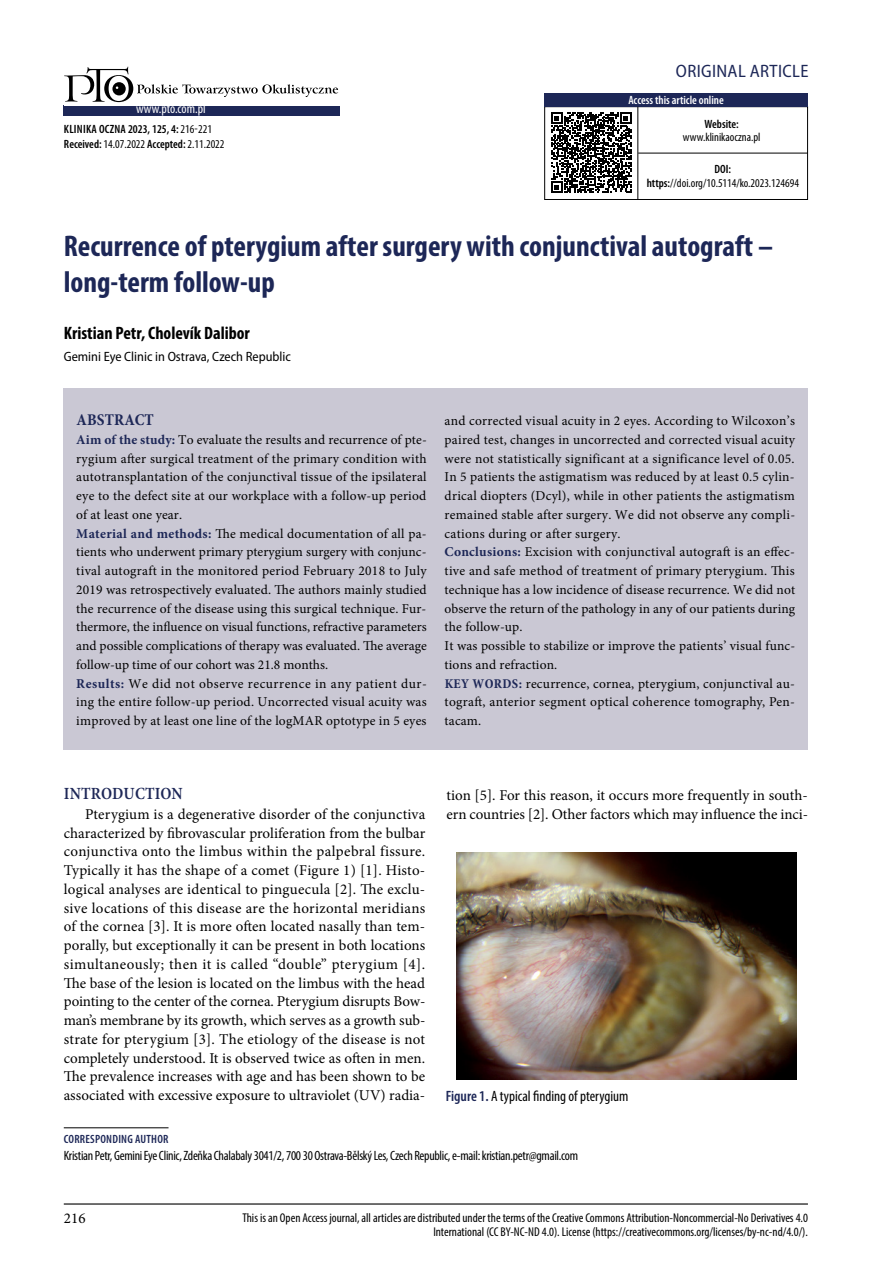
<style>
.page{position:relative;width:893px;height:1263px;background:#fff}
.page>*{position:absolute;margin:0;border:0;box-sizing:border-box;transform-origin:0 0}
.t1{font:700 condensed 30px/36px "Myriad Pro";color:#1d2757}
.t2{font:700 condensed 18px "Myriad Pro";color:#000}
.t3{font:semi-condensed 18px "Myriad Pro";letter-spacing:.02em;color:#1d2757}
.t4{font:600 condensed 17.25px "Minion Pro";letter-spacing:.01em;color:#1d2757}
.t5{font:700 condensed 16.5px "Minion Pro";letter-spacing:.01em;color:#1d2757}
.t6{font:15px/18.8px "Minion Pro";color:#000;text-align:justify}
.t7{font:condensed 15px "Myriad Pro";color:#000}
.t8{font:13.5px/18.8px "Minion Pro";letter-spacing:.02em;color:#000}
.t9{font:condensed 13.5px "Myriad Pro";letter-spacing:-.02em;color:#000}
.t10{font:semi-condensed 13.5px "Myriad Pro";color:#000}
.t11{font:condensed 13.5px "Myriad Pro";color:#fff}
.t12{font:condensed 12.75px/14.2px "Myriad Pro";color:#000;text-align:right}
.t13{font:600 condensed 12px/14.4px "Myriad Pro";letter-spacing:.02em;color:#000}
.t14{font:condensed 12px/14.4px "Myriad Pro";color:#000;text-align:center}
.t15{font:600 condensed 12px "Myriad Pro";color:#fff}
.t16{font:600 condensed 12px "Myriad Pro";letter-spacing:.02em;color:#1d2757}
.s1{font-weight:400}
.s2{font-weight:600}
.s3{font-weight:700;color:#1d2757}
.s4{font-weight:700;font-stretch:condensed;color:#1d2757}
.s5{font-weight:600;color:#1d2757}
</style>
<div class="page">
<hr style="left:64px;top:1203px;width:744px;height:1px;background:#000">
<div style="left:64px;top:105px;width:276px;height:11px;background:#1d2757"></div>
<div style="left:64px;top:388px;width:744px;height:362px;background:#cac8d4"></div>
<div style="left:544px;top:106px;width:264px;height:94px;border:1px solid #000"></div>
<div style="left:544px;top:94px;width:264px;height:13px;background:#1d2757"></div>
<hr style="left:637px;top:107px;width:1px;height:92px;background:#000">
<hr style="left:638px;top:153px;width:170px;height:1px;background:#000">
<hr style="left:64px;top:1127px;width:105px;height:1px;background:#000">
<svg style="left:64px;top:66px;width:274px;height:36px"></svg>
<img style="left:457px;top:853px;width:340px;height:226px">
<svg style="left:551px;top:112px;width:80px;height:81px"></svg>
<p class="t11" style="left:136px;top:101px;width:71px">www.pto.com.pl</p>
<p class="t13" style="left:64px;top:122px;width:162px">KLINIKA OCZNA 2023, 125, 4:<span class="s1">216-221<br></span>Received: <span class="s1">14.07.2022</span> Accepted: <span class="s1">2.11.2022</span></p>
<h2 class="t3" style="left:676px;top:62px;width:134px">ORIGINAL ARTICLE</h2>
<p class="t15" style="left:628px;top:93px;width:97px">Access this article online</p>
<p class="t13" style="left:704px;top:116px;width:36px">Website:</p>
<p class="t14" style="left:647px;top:161px;width:154px"><span class="s2">DOI: https:</span>//doi.org/10.5114/ko.2023.124694</p>
<p class="t14" style="left:683px;top:130px;width:79px">www.klinikaoczna.pl</p>
<h1 class="t1" style="left:64px;top:228px;width:711px">Recurrence of pterygium after surgery with conjunctival autograft – long-term follow-up</h1>
<h2 class="t2" style="left:64px;top:322px;width:188px">Kristian Petr, Cholevík Dalibor</h2>
<p class="t10" style="left:64px;top:349px;width:229px">Gemini Eye Clinic in Ostrava, Czech Republic</p>
<p class="t5" style="left:76px;top:408px;width:79px">ABSTRACT</p>
<p class="t8" style="left:76px;top:430px;width:352px"><span class="s3">Aim of the study:</span> To evaluate the results and recurrence of pte&shy;rygium after surgical treatment of the primary condition with autotransplantation of the conjunctival tissue of the ipsilateral eye to the defect site at our workplace with a follow-up period of at least one year.<br><span class="s3">Material and methods:</span> The medical documentation of all pa&shy;tients who underwent primary pterygium surgery with conjunc&shy;tival autograft in the monitored period February 2018 to July 2019 was retrospectively evaluated. The authors mainly studied the recurrence of the disease using this surgical technique. Fur&shy;thermore, the influence on visual functions, refractive parameters and possible complications of therapy was evaluated. The average follow-up time of our cohort was 21.8 months.<br><span class="s3">Results:</span> We did not observe recurrence in any patient dur&shy;ing the entire follow-up period. Uncorrected visual acuity was improved by at least one line of the logMAR optotype in 5 eyes</p>
<p class="t8" style="left:445px;top:411px;width:352px">and corrected visual acuity in 2 eyes. According to Wilcoxon’s paired test, changes in uncorrected and corrected visual acuity were not statistically significant at a significance level of 0.05.<br>In 5 patients the astigmatism was reduced by at least 0.5 cylin&shy;drical diopters (Dcyl), while in other patients the astigmatism remained stable after surgery. We did not observe any compli&shy;cations during or after surgery.<br><span class="s3">Conclusions:</span> Excision with conjunctival autograft is an effec&shy;tive and safe method of treatment of primary pterygium. This technique has a low incidence of disease recurrence. We did not observe the return of the pathology in any of our patients during the follow-up.<br>It was possible to stabilize or improve the patients’ visual func&shy;tions and refraction.<br><span class="s4">KEY WORDS:</span> recurrence, cornea, pterygium, conjunctival au&shy;tograft, anterior segment optical coherence tomography, Pen&shy;tacam.</p>
<p class="t4" style="left:64px;top:782px;width:121px">INTRODUCTION</p>
<p class="t6" style="left:64px;top:805px;width:363px;text-indent:21px">Pterygium is a degenerative disorder of the conjunctiva characterized by fibrovascular proliferation from the bulbar conjunctiva onto the limbus within the palpebral fissure.<br>Typically it has the shape of a comet (Figure 1) [1]. Histo&shy;logical analyses are identical to pinguecula [2]. The exclu&shy;sive locations of this disease are the horizontal meridians of the cornea [3]. It is more often located nasally than tem&shy;porally, but exceptionally it can be present in both locations simultaneously; then it is called “double” pterygium [4].<br>The base of the lesion is located on the limbus with the head pointing to the center of the cornea. Pterygium disrupts Bow&shy;man’s membrane by its growth, which serves as a growth sub&shy;strate for pterygium [3]. The etiology of the disease is not completely understood. It is observed twice as often in men.<br>The prevalence increases with age and has been shown to be associated with excessive exposure to ultraviolet (UV) radia-</p>
<p class="t6" style="left:446px;top:786px;width:363px">tion [5]. For this reason, it occurs more frequently in south&shy;ern countries [2]. Other factors which may influence the inci-</p>
<p class="t7" style="left:446px;top:1087px;width:184px"><span class="s5">Figure 1.</span> A typical finding of pterygium</p>
<p class="t16" style="left:64px;top:1132px;width:43px">Correspondin</p>
<p class="t16" style="left:127px;top:1132px;width:37px">g author</p>
<p class="t9" style="left:64px;top:1147px;width:516px">Kristian Petr, Gemini Eye Clinic, Zdeňka Chalabaly 3041/2, 700 30 Ostrava-Bělský Les, Czech Republic, e-mail: kristian.petr@gmail.com</p>
<p class="t6" style="left:64px;top:1209px;width:23px">216</p>
<p class="t12" style="left:242px;top:1210px;width:567px">This is an Open Access journal, all articles are distributed under the terms of the Creative Commons Attribution-Noncommercial-No Derivatives 4.0<br>International (CC BY-NC-ND 4.0). License (https://creativecommons.org/licenses/by-nc-nd/4.0/).</p>
</div>
